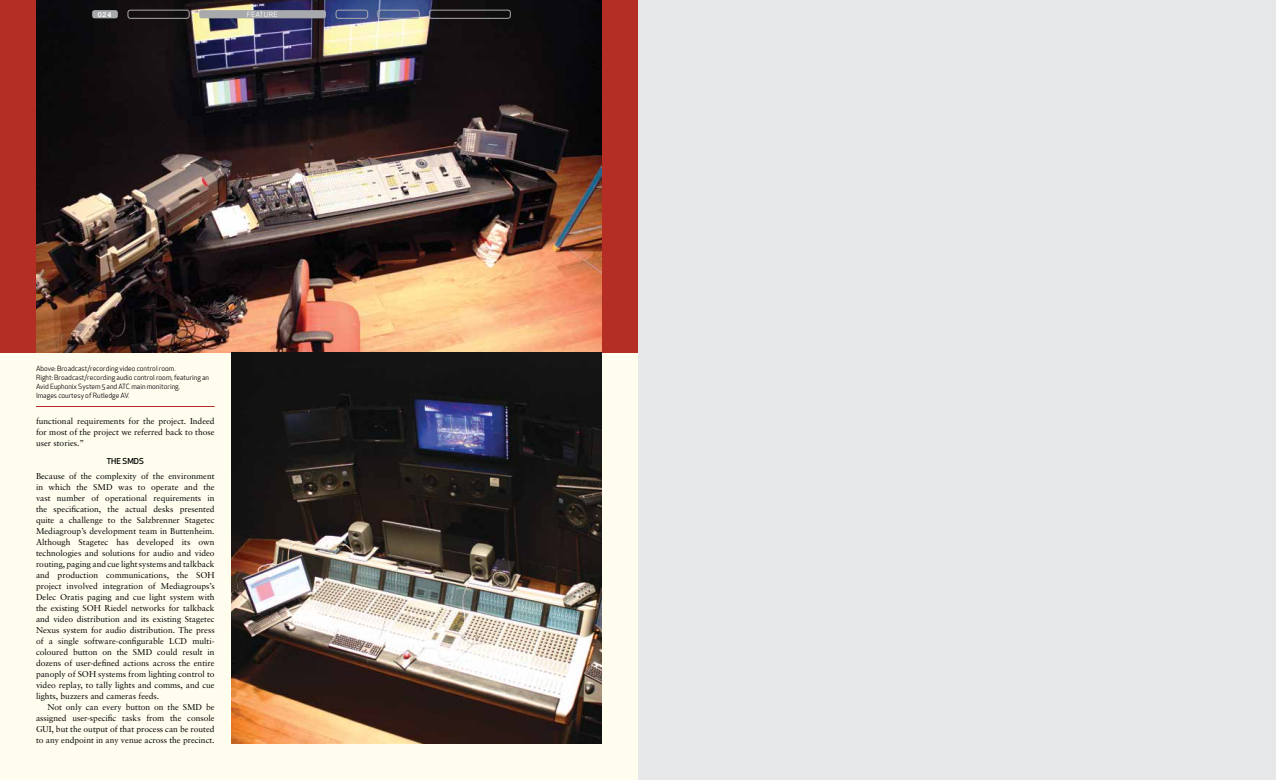
<style>
.page{position:relative;width:1276px;height:780px;background:#fff}
.page>*{position:absolute;margin:0;border:0;box-sizing:border-box;transform-origin:0 0}
.t1{font:8.5px/11px "Sabon";color:#000;text-align:justify}
.t2{font:500 8px "Apex New";color:#000}
.t3{font:700 7.8px "Courier New";color:#fff}
.t4{font:7px/9px "Apex New";color:#000}
.t5{font:7px "Apex Sans Book T";letter-spacing:.025em;color:#fff}
</style>
<div class="page">
<div style="left:0;top:0;width:638px;height:780px;background:#fffdee"></div>
<div style="left:0;top:0;width:638px;height:352px;background:#b42e26"></div>
<img style="left:36px;top:0;width:566px;height:352px">
<img style="left:231px;top:352px;width:371px;height:392px">
<hr style="left:36px;top:406px;width:179px;height:1px;background:#b42e26">
<div style="left:429px;top:10px;width:81px;height:9px;border:1px solid #a7a9ac;border-radius:2px"></div>
<div style="left:336px;top:10px;width:32px;height:9px;border:1px solid #a7a9ac;border-radius:2px"></div>
<div style="left:92px;top:10px;width:26px;height:8px;background:#a7a9ac;border-radius:2px"></div>
<div style="left:377px;top:10px;width:42px;height:9px;border:1px solid #a7a9ac;border-radius:2px"></div>
<div style="left:199px;top:10px;width:127px;height:8px;background:#a7a9ac;border-radius:2px"></div>
<div style="left:128px;top:10px;width:61px;height:9px;border:1px solid #a7a9ac;border-radius:2px"></div>
<div style="left:638px;top:0;width:638px;height:780px;background:#e6e7e8"></div>
<p class="t3" style="left:98px;top:10px;width:16px">024</p>
<p class="t5" style="left:247px;top:10px;width:32px">FEATURE</p>
<p class="t4" style="left:36px;top:363px;width:175px">Above: Broadcast/recording video control room.<br>Right: Broadcast/recording audio control room, featuring an Avid Euphonix System 5 and ATC main monitoring.<br>Images courtesy of Rutledge AV.</p>
<p class="t1" style="left:36px;top:415px;width:180px">functional requirements for the project. Indeed for most of the project we referred back to those user stories.”</p>
<p class="t2" style="left:107px;top:455px;width:39px">THE SMDS</p>
<p class="t1" style="left:36px;top:470px;width:180px">Because of the complexity of the environment in which the SMD was to operate and the vast number of operational requirements in the specification, the actual desks presented quite a challenge to the Salzbrenner Stagetec Mediagroup’s development team in Buttenheim.<br>Although Stagetec has developed its own technologies and solutions for audio and video routing, paging and cue light systems and talkback and production communications, the SOH project involved integration of Mediagroups’s Delec Oratis paging and cue light system with the existing SOH Riedel networks for talkback and video distribution and its existing Stagetec Nexus system for audio distribution. The press of a single software-configurable LCD multi&shy;coloured button on the SMD could result in dozens of user-defined actions across the entire panoply of SOH systems from lighting control to video replay, to tally lights and comms, and cue lights, buzzers and cameras feeds.</p>
<p class="t1" style="left:36px;top:701px;width:180px;text-indent:11px">Not only can every button on the SMD be assigned user-specific tasks from the console GUI, but the output of that process can be routed to any endpoint in any venue across the precinct.</p>
</div>
